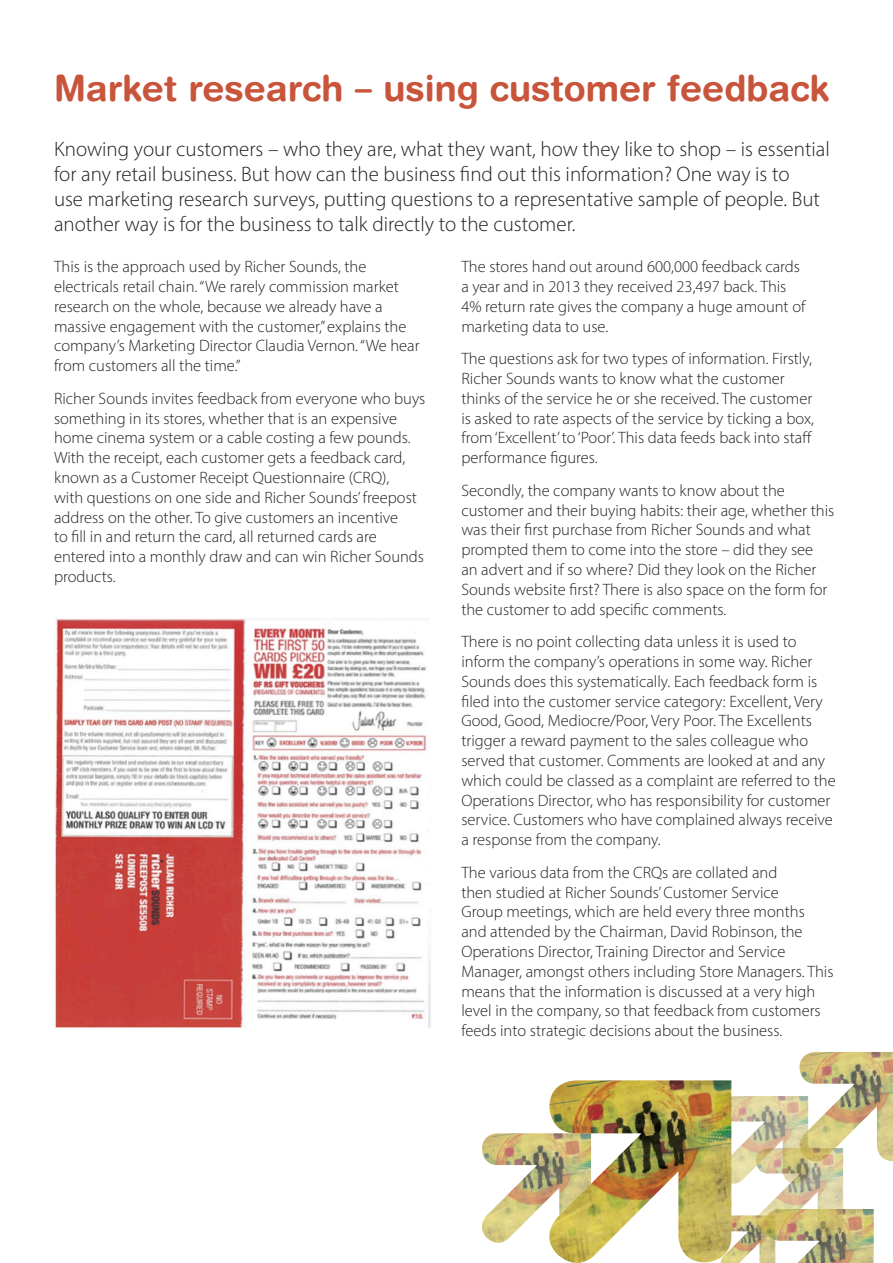
<style>
.page{position:relative;width:893px;height:1263px;background:#fff}
.page>*{position:absolute;margin:0;border:0;box-sizing:border-box;transform-origin:0 0}
.Heading{font:700 36px "Helvetica Rounded LT";color:#c8543b}
.Body_2_column{font:300 21px/25.2px "Myriad Pro";color:#231f20}
.Body{font:300 16.5px/19.8px "Myriad Pro";color:#231f20}
</style>
<div class="page">
<img style="left:731px;top:1215px;width:27px;height:48px">
<img style="left:481px;top:1133px;width:58px;height:110px">
<img style="left:539px;top:1080px;width:192px;height:183px">
<img style="left:799px;top:1052px;width:94px;height:116px">
<img style="left:716px;top:1096px;width:92px;height:93px">
<img style="left:758px;top:1209px;width:116px;height:54px">
<img style="left:751px;top:1148px;width:92px;height:93px">
<img style="left:54px;top:618px;width:377px;height:410px">
<p class="Heading" style="left:54px;top:66px;width:776px">Market research – using customer feedback</p>
<p class="Body_2_column" style="left:54px;top:136px;width:777px">Knowing your customers – who they are, what they want, how they like to shop – is essential for any retail business. But how can the business find out this information? One way is to<br>use marketing research surveys, putting questions to a representative sample of people. But another way is for the business to talk directly to the customer.</p>
<p class="Body" style="left:54px;top:257px;width:367px">This is the approach used by Richer Sounds, the electricals retail chain. “We rarely commission market research on the whole, because we already have a massive engagement with the customer,” explains the company’s Marketing Director Claudia Vernon. “We hear from customers all the time.”</p>
<p class="Body" style="left:54px;top:388px;width:373px">Richer Sounds invites feedback from everyone who buys something in its stores, whether that is an expensive home cinema system or a cable costing a few pounds.<br>With the receipt, each customer gets a feedback card, known as a Customer Receipt Questionnaire (CRQ),<br>with questions on one side and Richer Sounds’ freepost address on the other. To give customers an incentive<br>to fill in and return the card, all returned cards are entered into a monthly draw and can win Richer Sounds products.</p>
<p class="Body" style="left:461px;top:257px;width:346px">The stores hand out around 600,000 feedback cards a year and in 2013 they received 23,497 back. This 4% return rate gives the company a huge amount of marketing data to use.</p>
<p class="Body" style="left:461px;top:349px;width:354px">The questions ask for two types of information. Firstly, Richer Sounds wants to know what the customer thinks of the service he or she received. The customer is asked to rate aspects of the service by ticking a box, from ‘Excellent’ to ‘Poor’. This data feeds back into staff performance figures.</p>
<p class="Body" style="left:461px;top:480px;width:374px">Secondly, the company wants to know about the customer and their buying habits: their age, whether this was their first purchase from Richer Sounds and what prompted them to come into the store – did they see<br>an advert and if so where? Did they look on the Richer Sounds website first? There is also space on the form for the customer to add specific comments.</p>
<p class="Body" style="left:461px;top:632px;width:365px">There is no point collecting data unless it is used to inform the company’s operations in some way. Richer Sounds does this systematically. Each feedback form is filed into the customer service category: Excellent, Very Good, Good, Mediocre/Poor, Very Poor. The Excellents trigger a reward payment to the sales colleague who served that customer. Comments are looked at and any</p>
<p class="Body" style="left:461px;top:770px;width:376px">which could be classed as a complaint are referred to the Operations Director, who has responsibility for customer service. Customers who have complained always receive a response from the company.</p>
<p class="Body" style="left:461px;top:862px;width:374px">The various data from the CRQs are collated and<br>then studied at Richer Sounds’ Customer Service<br>Group meetings, which are held every three months and attended by the Chairman, David Robinson, the Operations Director, Training Director and Service Manager, amongst others including Store Managers. This means that the information is discussed at a very high level in the company, so that feedback from customers feeds into strategic decisions about the business.</p>
</div>
